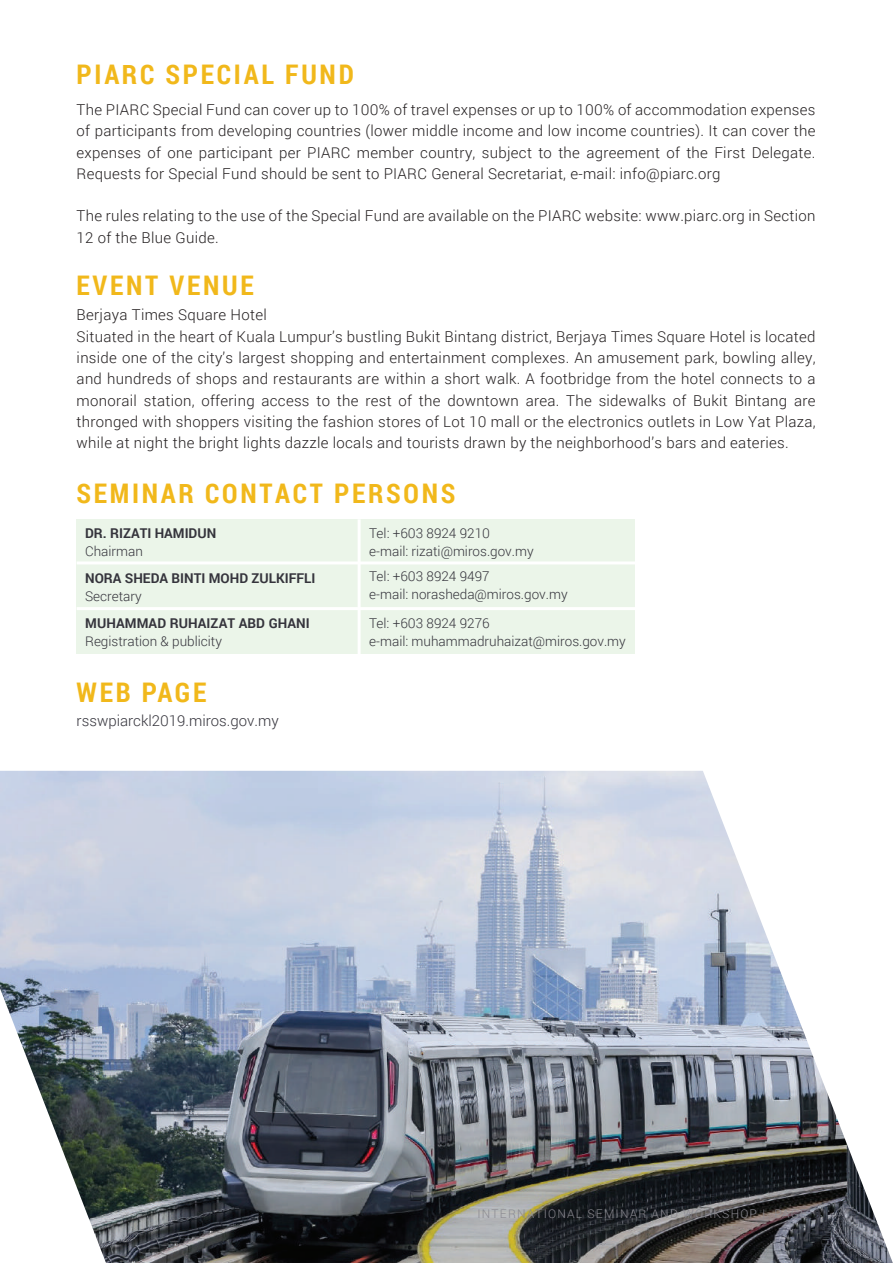
<style>
.page{position:relative;width:893px;height:1263px;background:#fff}
.page>*{position:absolute;margin:0;border:0;box-sizing:border-box;transform-origin:0 0}
.t1{font:700 27px "Roboto Condensed";letter-spacing:.1em;color:#f1b81b}
.t2{font:300 15px/21.3px "Roboto";letter-spacing:.02em;color:#231f20}
.t3{font:300 15px "Roboto";color:#35343c}
.t4{font:300 13.5px/18px "Roboto";color:#35343c}
.t5{font:700 13.5px "Roboto";color:#35343c}
.t6{font:300 12px "Roboto";letter-spacing:.1em;color:#8a8990}
.s1{font-weight:700;color:#35343c}
</style>
<div class="page">
<div style="left:77px;top:519px;width:558px;height:135px;background:#ebf5e9"></div>
<hr style="left:77px;top:561px;width:558px;height:3px;background:#fff">
<hr style="left:77px;top:607px;width:558px;height:3px;background:#fff">
<hr style="left:358px;top:519px;width:3px;height:135px;background:#fff">
<img style="left:0;top:771px;width:893px;height:492px">
<h1 class="t1" style="left:77px;top:55px;width:279px">PIARC SPECIAL FUND</h1>
<p class="t2" style="left:77px;top:98px;width:740px;text-align:justify">The PIARC Special Fund can cover up to 100% of travel expenses or up to 100% of accommodation expenses of participants from developing countries (lower middle income and low income countries). It can cover the expenses of one participant per PIARC member country, subject to the agreement of the First Delegate.<br>Requests for Special Fund should be sent to PIARC General Secretariat, e-mail: info@piarc.org</p>
<p class="t2" style="left:77px;top:205px;width:740px">The rules relating to the use of the Special Fund are available on the PIARC website: www.piarc.org in Section<br>12 of the Blue Guide.</p>
<h1 class="t1" style="left:77px;top:266px;width:179px">EVENT VENUE</h1>
<p class="t2" style="left:77px;top:304px;width:740px">Berjaya Times Square Hotel<br>Situated in the heart of Kuala Lumpur’s bustling Bukit Bintang district, Berjaya Times Square Hotel is located inside one of the city’s largest shopping and entertainment complexes. An amusement park, bowling alley, and hundreds of shops and restaurants are within a short walk. A footbridge from the hotel connects to a monorail station, offering access to the rest of the downtown area. The sidewalks of Bukit Bintang are thronged with shoppers visiting the fashion stores of Lot 10 mall or the electronics outlets in Low Yat Plaza, while at night the bright lights dazzle locals and tourists drawn by the neighborhood’s bars and eateries.</p>
<h1 class="t1" style="left:77px;top:475px;width:380px">SEMINAR CONTACT PERSONS</h1>
<p class="t5" style="left:85px;top:524px;width:133px">DR. RIZATI HAMIDUN</p>
<p class="t4" style="left:85px;top:542px;width:59px">Chairman</p>
<p class="t5" style="left:85px;top:569px;width:232px">NORA SHEDA BINTI MOHD ZULKIFFLI</p>
<p class="t4" style="left:85px;top:587px;width:58px">Secretary</p>
<p class="t5" style="left:85px;top:614px;width:226px">MUHAMMAD RUHAIZAT ABD GHANI</p>
<p class="t4" style="left:85px;top:632px;width:138px">Registration &amp; publicity</p>
<h1 class="t1" style="left:77px;top:673px;width:131px">WEB PAGE</h1>
<p class="t3" style="left:77px;top:710px;width:204px">rsswpiarckl2019.miros.gov.my</p>
<p class="t4" style="left:369px;top:524px;width:166px">Tel: +603 8924 9210<br>e-mail: rizati@miros.gov.my</p>
<p class="t4" style="left:369px;top:566px;width:200px">Tel: +603 8924 9497<br>e-mail: norasheda@miros.gov.my</p>
<p class="t4" style="left:369px;top:614px;width:258px">Tel: +603 8924 9276<br>e-mail: muhammadruhaizat@miros.gov.my</p>
<p class="t6" style="left:477px;top:1206px;width:345px">INTERNATIONAL SEMINAR AND WORKSHOP | PAGE <span class="s1">9</span></p>
</div>
